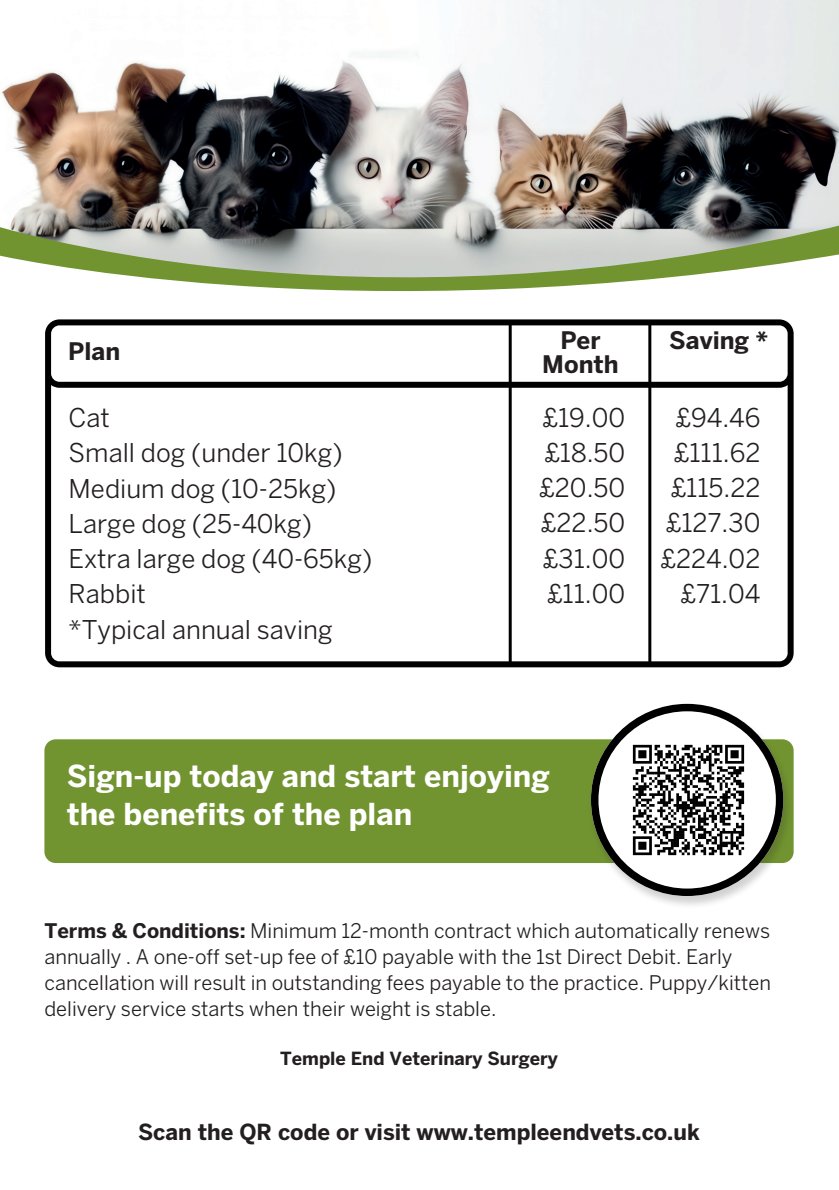
<style>
.page{position:relative;width:839px;height:1190px;background:#fff}
.page>*{position:absolute;margin:0;border:0;box-sizing:border-box;transform-origin:0 0}
.t1{font:700 30px/38px "Benton Sans";color:#fff}
.t2{font:25.6px/35.2px "Benton Sans";color:#231f20}
.t3{font:700 24px/24px "Benton Sans";color:#231f20;text-align:center}
.t4{font:700 22px "Benton Sans";color:#231f20}
.t5{font:20px/26px "Benton Sans";color:#231f20}
.t6{font:700 18px "Benton Sans";color:#231f20}
.s1{font-weight:700}
</style>
<div class="page">
<div style="left:44px;top:739px;width:543px;height:124px;background:#719430"></div>
<svg style="left:160px;top:279px;width:634px;height:60px"></svg>
<img style="left:0;top:0;width:838px;height:279px">
<div style="left:587px;top:703px;width:206px;height:206px;background:#231f20;opacity:.2"></div>
<svg style="left:590px;top:704px;width:192px;height:192px;background:#131412"></svg>
<div style="left:598px;top:711px;width:177px;height:177px;background:#fff;border-radius:50%"></div>
<img style="left:632px;top:744px;width:113px;height:112px">
<svg style="left:45px;top:319px;width:748px;height:348px"></svg>
<p class="t3" style="left:68px;top:339px;width:53px">Plan</p>
<p class="t2" style="left:69px;top:400px;width:305px">Cat<br>Small dog (under 10kg)<br>Medium dog (10-25kg)<br>Large dog (25-40kg)<br>Extra large dog (40-65kg)<br>Rabbit<br>*Typical annual saving</p>
<p class="t3" style="left:542px;top:328px;width:78px">Per<br>Month</p>
<p class="t2" style="left:539px;top:399px;width:87px;text-align:center">£19.00 £18.50 £20.50 £22.50 £31.00 £11.00</p>
<p class="t3" style="left:668px;top:328px;width:100px">Saving *</p>
<p class="t2" style="left:660px;top:399px;width:101px;text-align:right">£94.46 £111.62 £115.22 £127.30 £224.02 £71.04</p>
<h1 class="t1" style="left:67px;top:757px;width:484px">Sign-up today and start enjoying the benefits of the plan</h1>
<p class="t5" style="left:44px;top:917px;width:727px"><span class="s1">Terms &amp; Conditions:</span> Minimum 12-month contract which automatically renews annually . A one-off set-up fee of £10 payable with the 1st Direct Debit. Early cancellation will result in outstanding fees payable to the practice. Puppy/kitten delivery service starts when their weight is stable.</p>
<p class="t6" style="left:280px;top:1048px;width:279px">Temple End Veterinary Surgery</p>
<p class="t4" style="left:138px;top:1118px;width:563px">Scan the QR code or visit www.templeendvets.co.uk</p>
</div>
